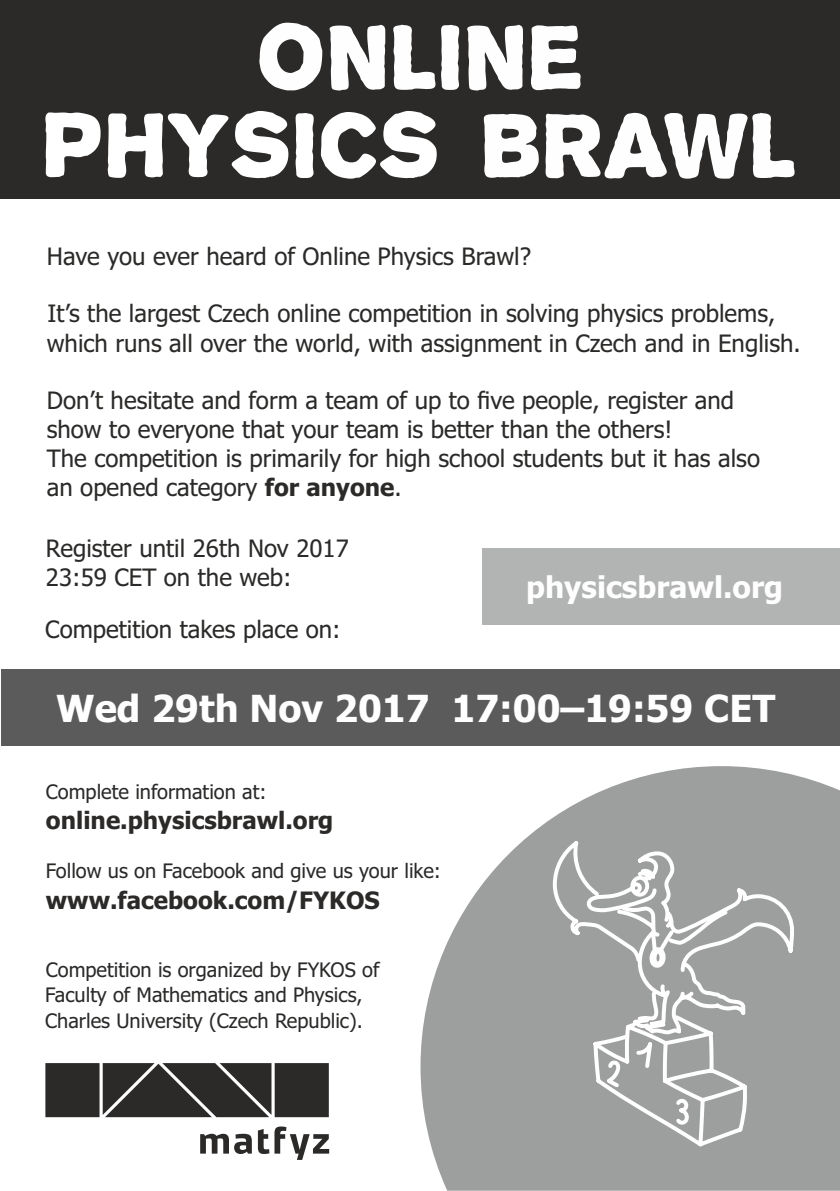
<style>
.page{position:relative;width:840px;height:1191px;background:#fff}
.page>*{position:absolute;margin:0;border:0;box-sizing:border-box;transform-origin:0 0}
.t1{font:80px/88px "Propaganda";color:#fefefe;text-align:center}
.t2{font:700 37.4px "Tahoma";color:#fefefe}
.t3{font:700 30px "Tahoma";color:#fefefe}
.t4{font:24px/28.8px "Tahoma";color:#2b2a29}
.t5{font:700 24px "Tahoma";color:#2b2a29}
.t6{font:20px/25.8px "Tahoma";color:#2b2a29}
.s1{color:#fff}
.s2{font-weight:700}
</style>
<div class="page">
<div style="left:0;top:0;width:839px;height:198px;background:#2b2a29"></div>
<svg style="left:420px;top:766px;width:419px;height:424px;fill:#9d9e9e"></svg>
<div style="left:1px;top:669px;width:838px;height:77px;background:#5b5b5b"></div>
<div style="left:482px;top:548px;width:357px;height:77px;background:#b2b3b3"></div>
<svg style="left:550px;top:837px;width:245px;height:354px"></svg>
<svg style="left:45px;top:1063px;width:283px;height:54px"></svg>
<svg style="left:200px;top:1126px;width:129px;height:33px"></svg>
<h1 class="t1" style="left:41px;top:17px;width:755px">ONLINE<br><span class="s1">PHYSICS</span> BRAWL</h1>
<p class="t4" style="left:47px;top:244px;width:485px">Have you ever heard of Online Physics Brawl?</p>
<p class="t4" style="left:47px;top:301px;width:755px;line-height:29.4px">It’s the largest Czech online competition in solving physics problems, which runs all over the world, with assignment in Czech and in English.</p>
<p class="t4" style="left:47px;top:388px;width:714px">Don’t hesitate and form a team of up to five people, register and show to everyone that your team is better than the others!<br>The competition is primarily for high school students but it has also</p>
<p class="t4" style="left:47px;top:475px;width:356px">an opened category <span class="s2">for anyone</span>.</p>
<p class="t4" style="left:46px;top:535px;width:304px">Register until 26th Nov 2017<br>23:59 CET on the web:</p>
<p class="t4" style="left:45px;top:617px;width:297px">Competition takes place on:</p>
<p class="t3" style="left:526px;top:575px;width:258px">physicsbrawl.org</p>
<h2 class="t2" style="left:56px;top:693px;width:720px">Wed 29th Nov 2017 17:00–19:59 CET</h2>
<p class="t6" style="left:46px;top:780px;width:222px">Complete information at:</p>
<p class="t5" style="left:46px;top:810px;width:289px">online.physicsbrawl.org</p>
<p class="t6" style="left:46px;top:859px;width:396px">Follow us on Facebook and give us your like:</p>
<p class="t5" style="left:46px;top:891px;width:335px">www.facebook.com/FYKOS</p>
<p class="t6" style="left:45px;top:958px;width:335px">Competition is organized by FYKOS of<br>Faculty of Mathematics and Physics,<br>Charles University (Czech Republic).</p>
</div>
